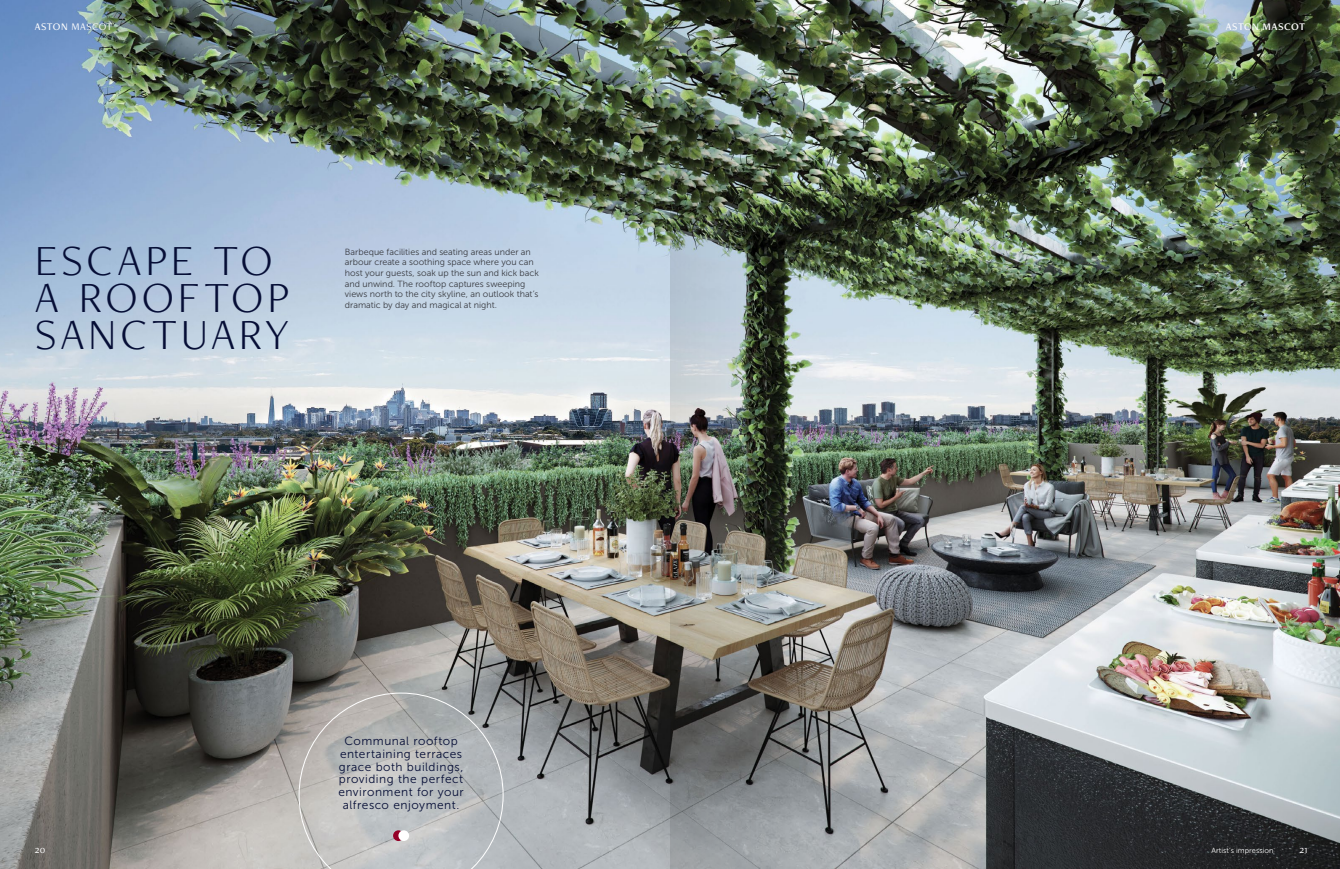
<style>
.page{position:relative;width:1340px;height:869px;background:#fff}
.page>*{position:absolute;margin:0;border:0;box-sizing:border-box;transform-origin:0 0}
.CARTER_Headings{font:300 44.62px/37.2px "Freight Neo Pro";letter-spacing:.08em;color:#060e36}
.Paragraph_Style_1{font:11.9px/12.6px "Museo Sans 300";letter-spacing:.045em;color:#060e36;text-align:center}
.CARTER_Bullets{font:10.5px "Freight Neo Pro";letter-spacing:.045em;color:#fff}
.CARTER_Bullets-2{font:10.5px "Freight Neo Pro Semi";letter-spacing:.04em;color:#fff}
.Paragraph_Style_1-2{font:8.92px/10.7px "Museo Sans 300";color:#393b41}
.Paragraph_Style_1-3{font:7.44px "Museo Sans 300";letter-spacing:.01em;color:#fff}
.s1{font-weight:500}
.s2{font-family:"Freight Neo Pro";font-weight:500}
</style>
<div class="page">
<img style="left:0;top:0;width:1339px;height:868px">
<svg style="left:299px;top:692px;width:204px;height:176px;background:#b8b9b9"></svg>
<svg style="left:393px;top:829px;width:11px;height:11px"></svg>
<div style="left:398px;top:829px;width:11px;height:11px;background:#fff;border-radius:50%"></div>
<img style="left:670px;top:0;width:124px;height:868px">
<p class="CARTER_Bullets" style="left:35px;top:19px;width:79px"><span class="s1">ASTON</span> MASCOT</p>
<p class="CARTER_Bullets-2" style="left:1225px;top:19px;width:81px"><span class="s2">ASTON</span> MASCOT</p>
<p class="CARTER_Headings" style="left:35px;top:240px;width:256px">ESCAPE TO<br>A ROOFTOP<br>SANCTUARY</p>
<p class="Paragraph_Style_1-2" style="left:345px;top:246px;width:195px">Barbeque facilities and seating areas under an arbour create a soothing space where you can host your guests, soak up the sun and kick back and unwind. The rooftop captures sweeping views north to the city skyline, an outlook that’s dramatic by day and magical at night.</p>
<p class="Paragraph_Style_1" style="left:338px;top:734px;width:127px">Communal rooftop entertaining terraces grace both buildings, providing the perfect environment for your alfresco enjoyment.</p>
<p class="Paragraph_Style_1-3" style="left:1211px;top:846px;width:64px">Artist’s impression</p>
<p class="CARTER_Bullets" style="left:35px;top:842px;width:12px">20</p>
<p class="CARTER_Bullets" style="left:1299px;top:842px;width:10px">21</p>
</div>
